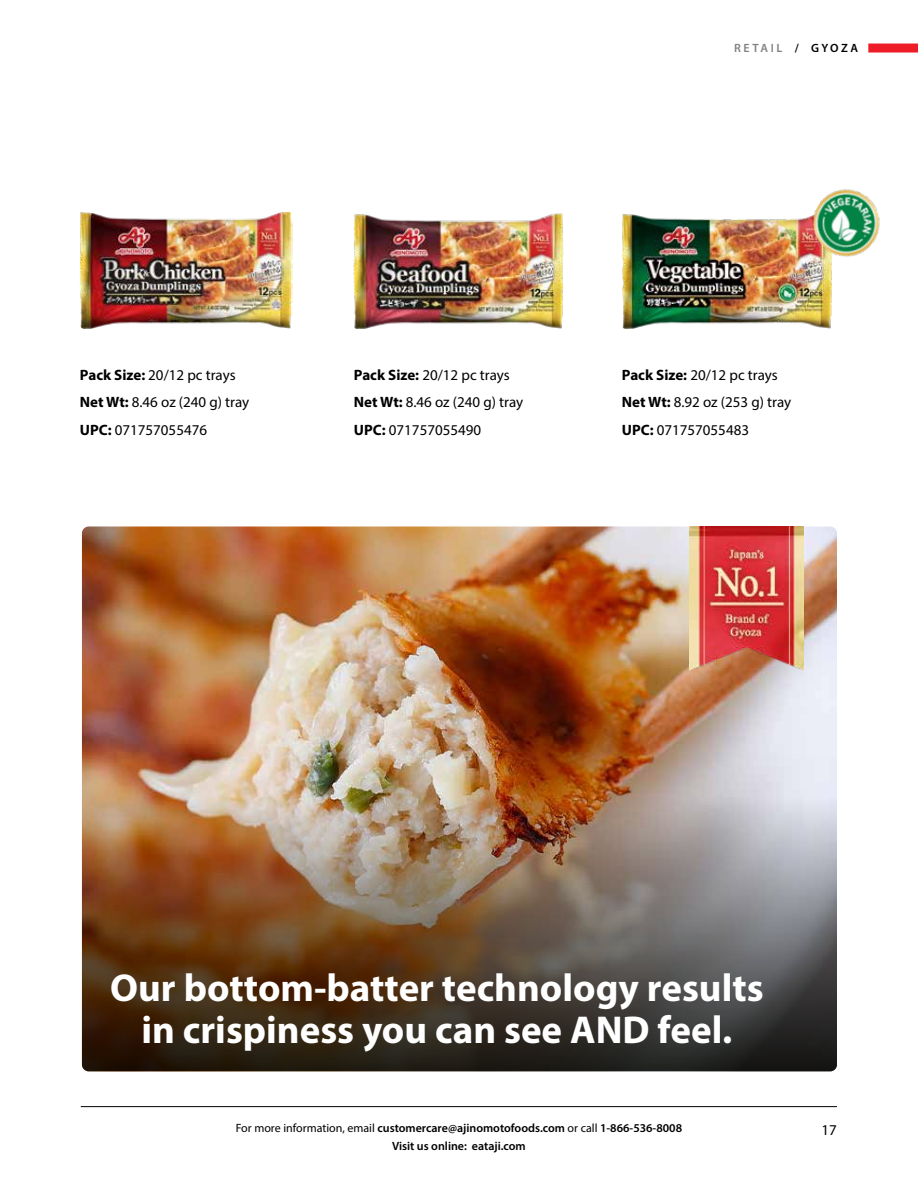
<style>
.page{position:relative;width:918px;height:1188px;background:#fff}
.page>*{position:absolute;margin:0;border:0;box-sizing:border-box;transform-origin:0 0}
.t1{font:700 39px/42px "Myriad Pro";color:#fff;text-align:center}
.t2{font:15px/27.8px "Myriad Pro";color:#000}
.t3{font:600 12px/18px "Myriad Pro";color:#000;text-align:center}
.t4{font:600 12px "Myriad Pro";letter-spacing:.205em;color:#808284}
.s1{color:#000}
.s2{font-weight:700}
.s3{font-weight:400}
</style>
<div class="page">
<hr style="left:81px;top:1106px;width:756px;height:1px;background:#000">
<img style="left:82px;top:526px;width:755px;height:545px">
<img style="left:82px;top:753px;width:755px;height:318px;border-radius:7px">
<img style="left:353px;top:213px;width:211px;height:116px">
<img style="left:622px;top:214px;width:210px;height:115px">
<img style="left:79px;top:212px;width:214px;height:117px">
<div style="left:868px;top:44px;width:50px;height:9px;background:#ed1c27"></div>
<img style="left:689px;top:526px;width:115px;height:144px">
<img style="left:782px;top:189px;width:98px;height:97px">
<p class="t4" style="left:734px;top:40px;width:125px">RETAIL <span class="s1">/ GYOZA</span></p>
<p class="t2" style="left:80px;top:360px;width:171px"><span class="s2">Pack Size:</span> 20/12 pc trays<br><span class="s2">Net Wt:</span> 8.46 oz (240 g) tray<br><span class="s2">UPC:</span> 071757055476</p>
<p class="t2" style="left:354px;top:360px;width:171px"><span class="s2">Pack Size:</span> 20/12 pc trays<br><span class="s2">Net Wt:</span> 8.46 oz (240 g) tray<br><span class="s2">UPC:</span> 071757055490</p>
<p class="t2" style="left:622px;top:360px;width:171px"><span class="s2">Pack Size:</span> 20/12 pc trays<br><span class="s2">Net Wt:</span> 8.92 oz (253 g) tray<br><span class="s2">UPC:</span> 071757055483</p>
<h1 class="t1" style="left:110px;top:965px;width:655px">Our bottom-batter technology results in crispiness you can see AND feel.</h1>
<p class="t3" style="left:236px;top:1119px;width:448px"><span class="s3">For more information, email</span> customercare@ajinomotofoods.com <span class="s3">or call</span> 1-866-536-8008<br>Visit us online: eataji.com</p>
<p class="t2" style="left:822px;top:1116px;width:17px">17</p>
</div>
